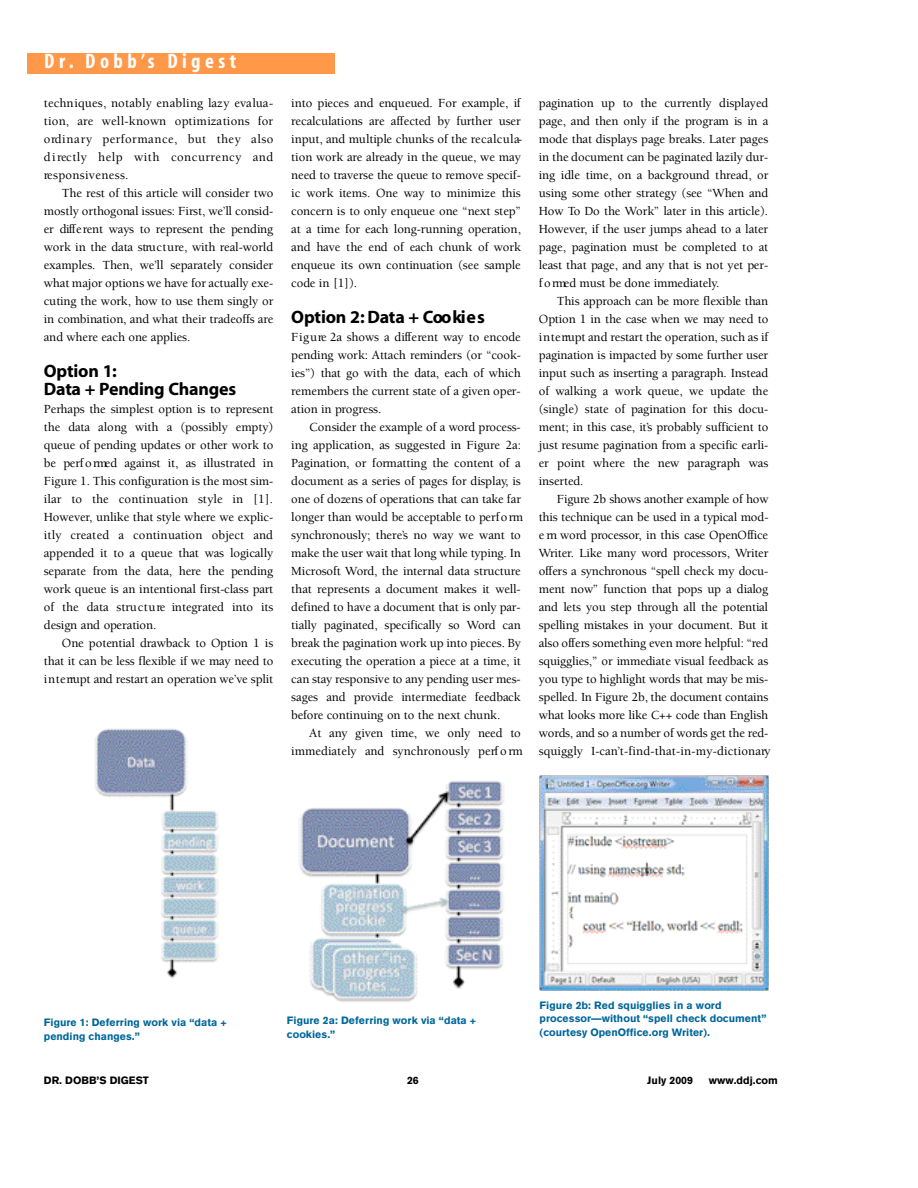
<style>
.page{position:relative;width:918px;height:1188px;background:#fff}
.page>*{position:absolute;margin:0;border:0;box-sizing:border-box;transform-origin:0 0}
.t1{font:700 condensed 21px "Myriad";letter-spacing:.21em;color:#fff}
.t2{font:700 18px/18px "Myriad";letter-spacing:-.015em;color:#000}
.t3{font:500 12.75px/18px "Berkeley";letter-spacing:-.01em;color:#000;text-align:justify}
.t4{font:900 10.5px/13.6px "Akzidenz Grotesk";color:#00679b}
.t5{font:900 10.5px "Akzidenz Grotesk";color:#000}
</style>
<div class="page">
<div style="left:27px;top:53px;width:308px;height:20px;background:#ff9849"></div>
<img style="left:95px;top:728px;width:124px;height:250px">
<img style="left:299px;top:781px;width:205px;height:221px">
<img style="left:540px;top:775px;width:228px;height:215px">
<h1 class="t1" style="left:44px;top:54px;width:193px">D r. D o b b’s Digest</h1>
<p class="t3" style="left:44px;top:95px;width:231px">techniques, notably enabling lazy evalua&shy;tion, are well-known optimizations for o rd in a ry perfo rmance, but they also d i rectly help with concurrency and re s p o n s iv e n e s s .</p>
<p class="t3" style="left:44px;top:185px;width:231px;text-indent:18px">The rest of this article will consider two mostly orthogonal issues: First, we’ll consid&shy;er diff e rent ways to re p resent the pending work in the data stru c tu re, with re a l-w o rld examples. Then, we’ll separately consider what major options we have for actually exe&shy;cuting the work, how to use them singly or in combination, and what their tradeoffs are and where each one applies.</p>
<h2 class="t2" style="left:44px;top:363px;width:194px">Option 1:<br>Data + Pending Ch a n g e s</h2>
<p class="t3" style="left:44px;top:401px;width:231px">P e rhaps the simplest option is to re p re s e n t the data along with a (possibly empty) queue of pending updates or other work to be perf o rmed against it, as illustrated in F ig u re 1. This configuration is the most sim&shy;ilar to the continuation style in [1].<br>H o w e v e r, unlike that style where we explic&shy;itly created a continuation object and appended it to a queue that was logically separate from the data, here the pending work queue is an intentional first-class part of the data stru c t u re integrated into its design and operation.</p>
<p class="t3" style="left:44px;top:635px;width:231px;text-indent:18px">One potential drawback to Option 1 is that it can be less flexible if we may need to in t e rrupt and re s ta rt an operation we’ve split</p>
<p class="t3" style="left:291px;top:95px;width:233px;text-align:left">into pieces and enqueued. For example, if recalculations are affected by further user input, and multiple chunks of the re c a lc u la&shy;tion work are already in the queue, we may need to traverse the queue to remove specif&shy;ic work items. One way to minimize this c o n c e rn is to only enqueue one “next step” at a time for each long-running operation, and have the end of each chunk of work enqueue its own continuation (see sample code in [1]).</p>
<h2 class="t2" style="left:291px;top:309px;width:195px">Option 2: Data + Coo ki e s</h2>
<p class="t3" style="left:291px;top:329px;width:231px">F ig u re 2a shows a diffe rent way to encode pending work: Attach reminders (or “cook&shy;ies”) that go with the data, each of which remembers the current state of a given oper&shy;ation in pro g re s s .</p>
<p class="t3" style="left:291px;top:419px;width:233px;text-align:left;text-indent:18px">Consider the example of a word pro c e s s&shy;ing application, as suggested in Figure 2a:<br>Pagination, or formatting the content of a document as a series of pages for display, is one of dozens of operations that can take far longer than would be acceptable to perf o rm s y n c h ronously; there ’s no way we want to make the user wait that long while typing. In M ic rosoft Wo rd, the internal data stru c tu re that re p resents a document makes it well&shy;defined to have a document that is only par&shy;tially paginated, specifically so Wo rd can b reak the pagination work up into pieces. By executing the operation a piece at a time, it can stay responsive to any pending user mes&shy;sages and provide intermediate feedback b e fo re continuing on to the next chunk.</p>
<p class="t3" style="left:291px;top:725px;width:233px;text-align:right">At any given time, we only need to immediately and synchronously perf o rm</p>
<p class="t3" style="left:539px;top:95px;width:231px">pagination up to the currently displayed page, and then only if the program is in a mode that displays page breaks. Later pages in the document can be paginated lazily dur&shy;ing idle time, on a background thread, or using some other strategy (see “When and How To Do the Work” later in this artic le ) .<br>H o w e v e r, if the user jumps ahead to a later page, pagination must be completed to at least that page, and any that is not yet per&shy;f o rmed must be done immediately.</p>
<p class="t3" style="left:539px;top:293px;width:231px;text-indent:18px">This approach can be more flexible than Option 1 in the case when we may need to in t e rrupt and re s ta rt the operation, such as if pagination is impacted by some further user input such as inserting a paragraph. Instead of walking a work queue, we update the (single) state of pagination for this docu&shy;ment; in this case, it’s probably sufficient to just resume pagination from a specific earli&shy;er point where the new paragraph was in s e rte d .</p>
<p class="t3" style="left:539px;top:491px;width:233px;text-align:left;text-indent:18px">F ig u re 2b shows another example of how this technique can be used in a typical mod&shy;e rn word pro c e sso r, in this case OpenOffic e Write r. Like many word processors, Write r o ffers a synchronous “spell check my docu&shy;ment now” function that pops up a dialog and lets you step through all the potential spelling mistakes in your document. But it also offers something even more helpful: “re d squigglies,” or immediate visual feedback as you type to highlight words that may be mis&shy;spelled. In Figure 2b, the document contains what looks more like C++ code than English w o rds, and so a number of words get the re d - squiggly I-can’t-fin d -th a t-in -m y -d ic tio n a ry</p>
<p class="t4" style="left:44px;top:1016px;width:184px">Figure 1: Deferring work via “data + pending changes.”</p>
<p class="t4" style="left:287px;top:1014px;width:191px">Figure 2a: Deferring work via “data + cookies.”</p>
<p class="t4" style="left:540px;top:1000px;width:228px">Figure 2b: Red squigglies in a word processor—without “spell check document” (courtesy OpenOffice.org Writer).</p>
<p class="t5" style="left:44px;top:1077px;width:107px">DR. DOBB’S DIGEST</p>
<p class="t5" style="left:407px;top:1077px;width:13px">26</p>
<p class="t5" style="left:647px;top:1077px;width:47px">July 2009</p>
<p class="t5" style="left:709px;top:1077px;width:71px">www.ddj.com</p>
</div>
